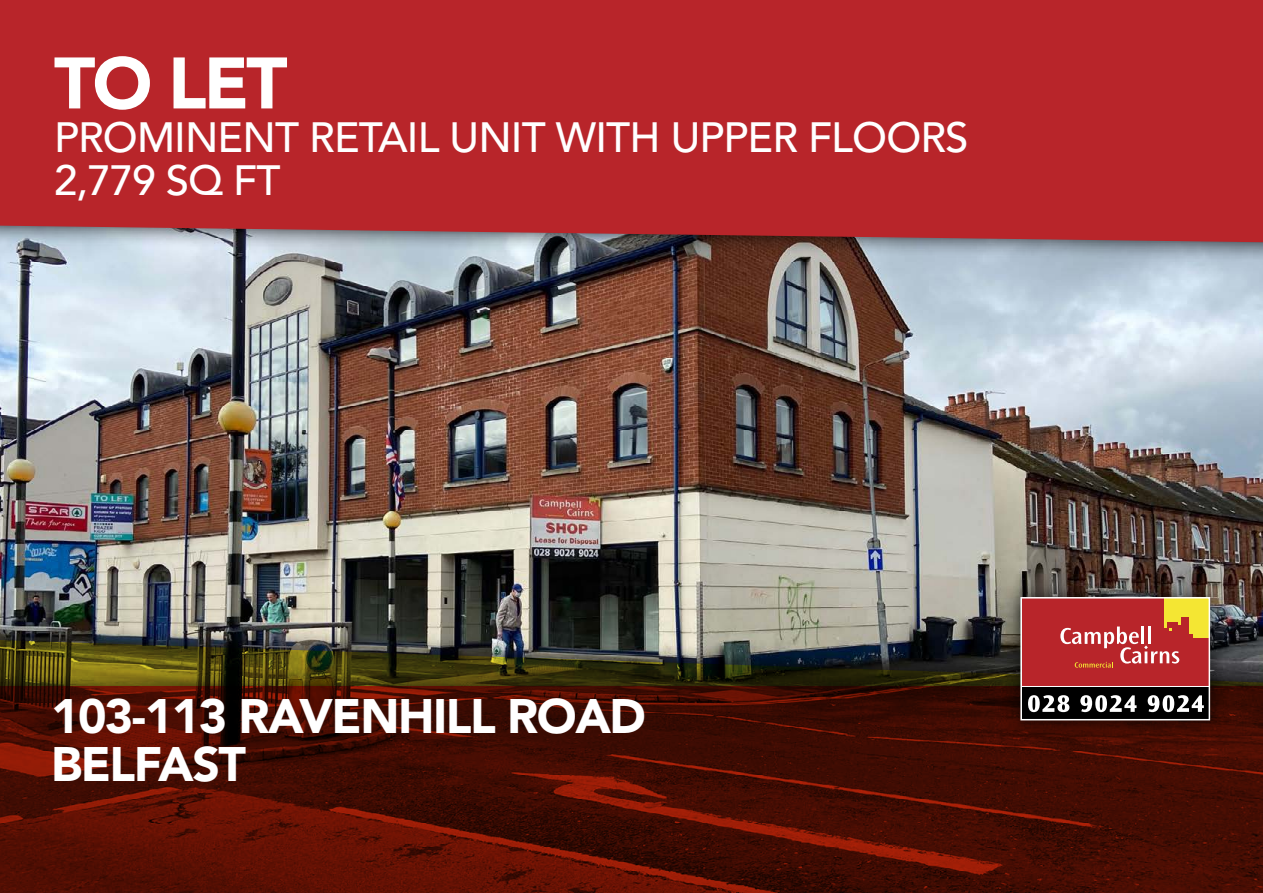
<style>
.page{position:relative;width:1263px;height:893px;background:#fff}
.page>*{position:absolute;margin:0;border:0;box-sizing:border-box;transform-origin:0 0}
.t1{font:900 72px "Avenir LT Std";color:#fff}
.t2{font:900 48px/48px "Avenir LT Std";letter-spacing:-.03em;color:#fff}
.t3{font:500 42px/43.5px "Avenir LT Std";letter-spacing:-.02em;color:#fff}
</style>
<div class="page">
<img style="left:0;top:263px;width:1263px;height:354px">
<div style="left:0;top:0;width:1263px;height:263px;background:#000;opacity:.75"></div>
<div style="left:0;top:0;width:1263px;height:242px;background:#b8252a"></div>
<div style="left:0;top:617px;width:1263px;height:276px;background:#000;opacity:.75"></div>
<img style="left:0;top:636px;width:1263px;height:30px">
<div style="left:0;top:666px;width:1263px;height:227px;background:#000;opacity:.75"></div>
<svg style="left:0;top:687px;width:1263px;height:206px;background:#4b0d02"></svg>
<hr style="left:0;top:686px;width:1263px;height:1px;background:#fff">
<div style="left:1001px;top:578px;width:228px;height:162px;background:#000;opacity:.75"></div>
<div style="left:1022px;top:598px;width:187px;height:88px;background:#b8252a"></div>
<div style="left:1164px;top:598px;width:45px;height:30px;background:#f4e633"></div>
<div style="left:1188px;top:622px;width:21px;height:16px;background:#f4e633"></div>
<div style="left:1181px;top:617px;width:7px;height:22px;background:#b8252a"></div>
<div style="left:1167px;top:622px;width:11px;height:10px;background:#b8252a"></div>
<div style="left:1182px;top:634px;width:10px;height:7px;background:#b8252a"></div>
<div style="left:1174px;top:625px;width:11px;height:10px;background:#b8252a"></div>
<svg style="left:1060px;top:626px;width:119px;height:42px"></svg>
<div style="left:1022px;top:687px;width:187px;height:32px;background:#000"></div>
<svg style="left:1028px;top:695px;width:41px;height:17px"></svg>
<svg style="left:1080px;top:695px;width:56px;height:17px"></svg>
<svg style="left:1148px;top:695px;width:56px;height:17px"></svg>
<div style="left:1020px;top:597px;width:190px;height:123px;border:2px solid #fff"></div>
<h1 class="t1" style="left:54px;top:40px;width:235px">TO LET</h1>
<p class="t3" style="left:54px;top:117px;width:916px">PROMINENT RETAIL UNIT WITH UPPER FLOORS<br>2,779 SQ FT</p>
<p class="t2" style="left:51px;top:692px;width:596px">103-113 RAVENHILL ROAD<br>BELFAST</p>
</div>
